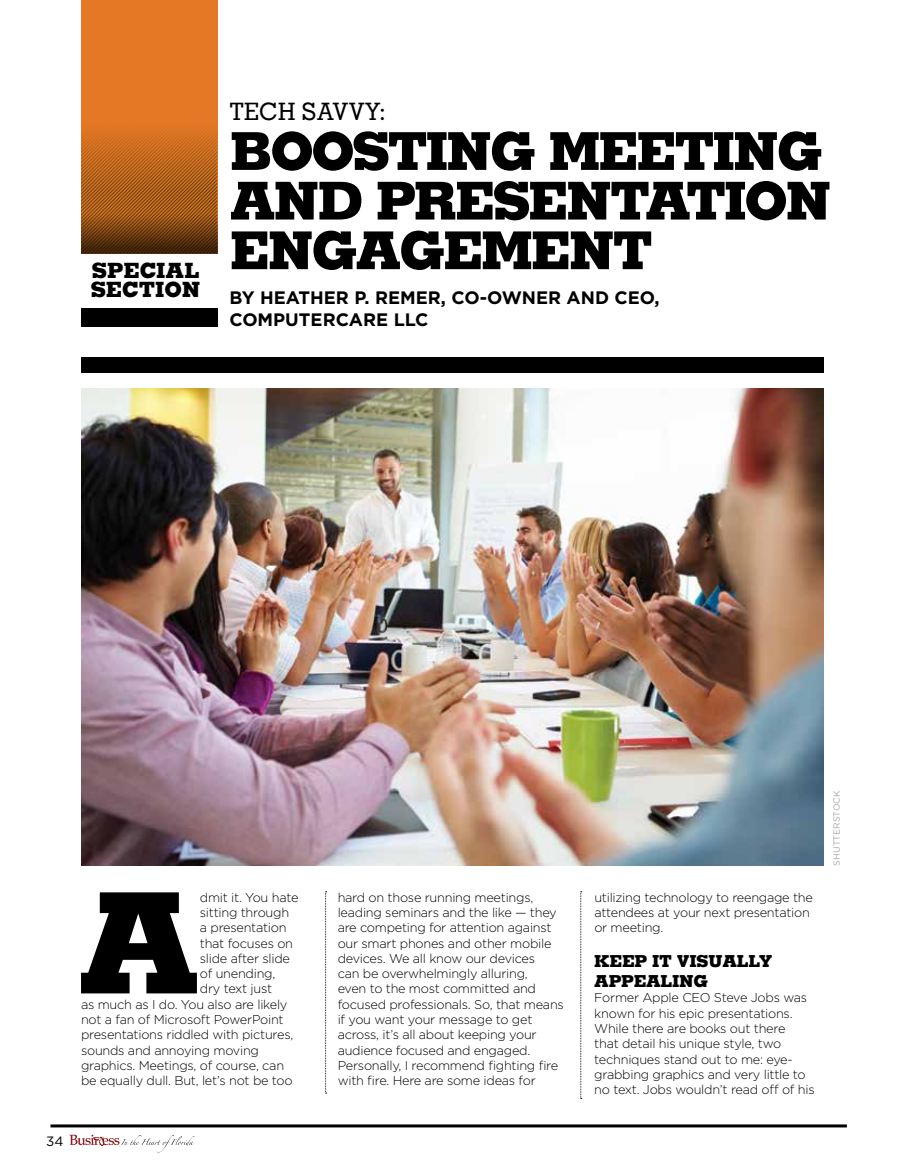
<style>
.page{position:relative;width:905px;height:1175px;background:#fff}
.page>*{position:absolute;margin:0;border:0;box-sizing:border-box;transform-origin:0 0}
.t1{font:800 139.95px "Memphis LT Std";color:#000}
.t2{font:800 52.2px/49.7px "Memphis LT Std";letter-spacing:-.05em;color:#000}
.t3{font:500 24px "Memphis LT Std";letter-spacing:.01em;color:#000}
.t4{font:800 21px/19.5px "Memphis LT Std";color:#000}
.t5{font:700 18px/21.6px "Gotham";color:#000}
.t6{font:800 16.5px/19.8px "Memphis LT Std";letter-spacing:-.02em;color:#000}
.t7{font:13.5px "Gotham";color:#000}
.t8{font:300 12.75px/15.3px "Gotham";letter-spacing:-.02em;color:#000}
.t9{font:9px "Gotham";color:#a7a9ac}
</style>
<div class="page">
<hr style="left:50px;top:1124px;width:796px;height:3px;background:#000">
<svg style="left:69px;top:1134px;width:126px;height:19px"></svg>
<div style="left:81px;top:357px;width:743px;height:16px;background:#000"></div>
<svg style="left:325px;top:891px;width:2px;height:202px"></svg>
<svg style="left:580px;top:891px;width:1px;height:208px"></svg>
<img style="left:81px;top:388px;width:742px;height:477px">
<div style="left:81px;top:308px;width:136px;height:18px;background:#000"></div>
<div style="left:81px;top:0;width:136px;height:253px;background:#e57824"></div>
<svg style="left:81px;top:128px;width:136px;height:82px"></svg>
<svg style="left:81px;top:210px;width:136px;height:43px"></svg>
<h3 class="t4" style="left:91px;top:260px;width:111px">SPECIAL<br>SECTION</h3>
<h3 class="t3" style="left:229px;top:97px;width:157px">TECH SAVVY:</h3>
<h2 class="t2" style="left:229px;top:125px;width:603px">BOOSTING MEETING<br>AND PRESENTATION<br>ENGAGEMENT</h2>
<h3 class="t5" style="left:229px;top:287px;width:432px">BY HEATHER P. REMER, CO-OWNER AND CEO,<br>COMPUTERCARE LLC</h3>
<h1 class="t1" style="left:77px;top:853px;width:126px">A</h1>
<p class="t8" style="left:200px;top:889px;width:100px">dmit it. You hate</p>
<p class="t8" style="left:200px;top:904px;width:91px">sitting through</p>
<p class="t8" style="left:200px;top:919px;width:88px">a presentation</p>
<p class="t8" style="left:200px;top:935px;width:95px">that focuses on</p>
<p class="t8" style="left:200px;top:950px;width:92px">slide after slide</p>
<p class="t8" style="left:200px;top:965px;width:77px">of unending,</p>
<p class="t8" style="left:200px;top:980px;width:74px">dry text just</p>
<p class="t8" style="left:81px;top:996px;width:208px">as much as I do. You also are likely</p>
<p class="t8" style="left:81px;top:1011px;width:204px">not a fan of Microsoft PowerPoint</p>
<p class="t8" style="left:81px;top:1026px;width:214px">presentations riddled with pictures,</p>
<p class="t8" style="left:81px;top:1042px;width:179px">sounds and annoying moving</p>
<p class="t8" style="left:81px;top:1057px;width:205px">graphics. Meetings, of course, can</p>
<p class="t8" style="left:81px;top:1072px;width:213px">be equally dull. But, let’s not be too</p>
<p class="t7" style="left:46px;top:1132px;width:19px">34</p>
<p class="t8" style="left:338px;top:889px;width:228px">hard on those running meetings, leading seminars and the like — they are competing for attention against our smart phones and other mobile devices. We all know our devices<br>can be overwhelmingly alluring,<br>even to the most committed and focused professionals. So, that means if you want your message to get across, it’s all about keeping your audience focused and engaged.<br>Personally, I recommend fighting fire with fire. Here are some ideas for</p>
<p class="t8" style="left:594px;top:889px;width:220px">utilizing technology to reengage the attendees at your next presentation or meeting.</p>
<p class="t6" style="left:594px;top:951px;width:180px">KEEP IT VISUALLY<br>APPEALING</p>
<p class="t8" style="left:594px;top:989px;width:222px">Former Apple CEO Steve Jobs was known for his epic presentations.<br>While there are books out there<br>that detail his unique style, two techniques stand out to me: eye&shy;grabbing graphics and very little to no text. Jobs wouldn’t read off of his</p>
<p class="t9" style="left:830px;top:866px;width:77px;rotate:-90deg">SHUTTERSTOCK</p>
</div>
